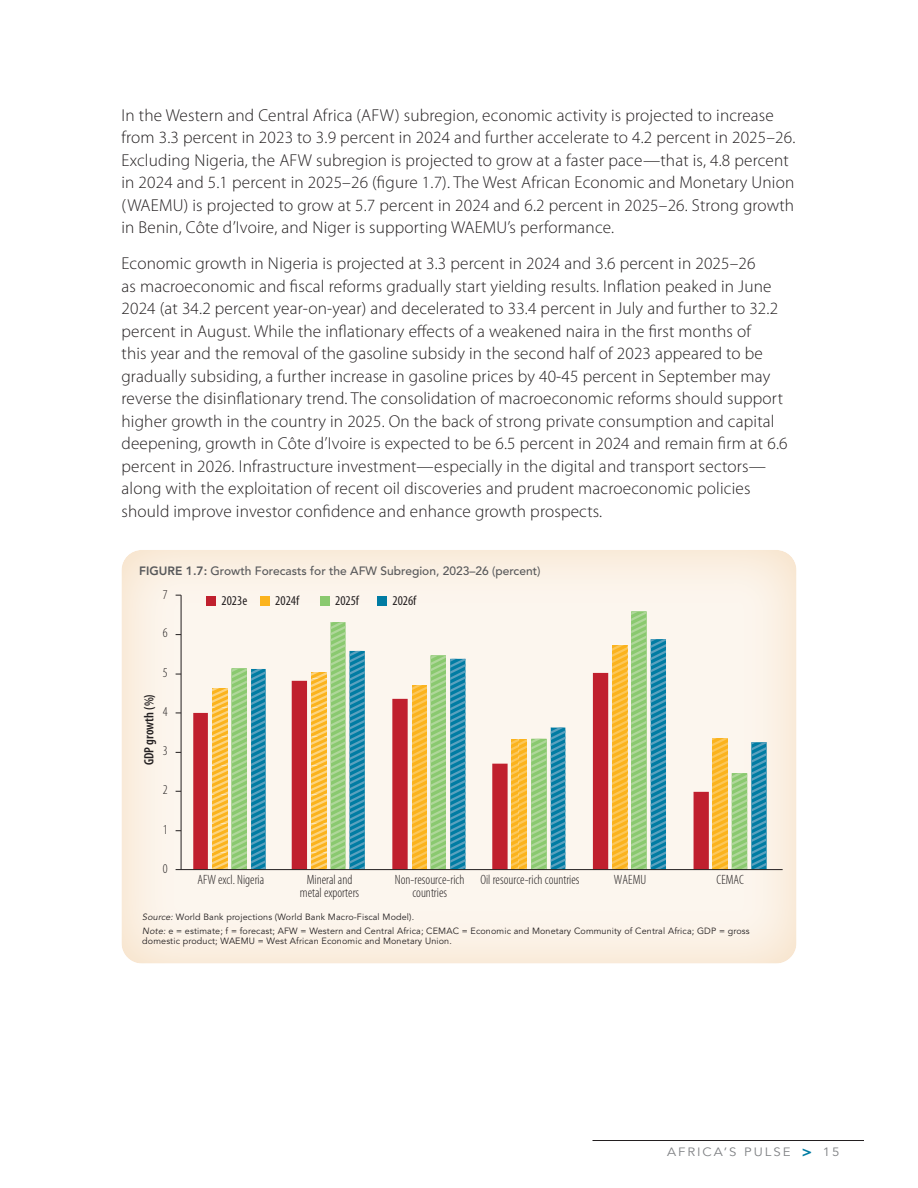
<style>
.page{position:relative;width:918px;height:1188px;background:#fff}
.page>*{position:absolute;margin:0;border:0;box-sizing:border-box;transform-origin:0 0}
.body{font:300 17.25px/22.5px "Myriad Pro";letter-spacing:.01em;color:#231f20}
.t1{font:300 condensed 13.5px/13.5px "Myriad Pro";color:#231f20;text-align:center}
.t2{font:condensed 13.5px "Myriad Pro";color:#231f20}
.t3{font:600 condensed 13.5px "Myriad Pro";color:#231f20}
.fig_num_ttl{font:500 12px "Avenir LT Std";color:#57585a}
.t4{font:12px "Avenir LT Std";letter-spacing:.15em;color:#808285;scale:1.1 1}
.fig_source{font:9px/10.5px "Avenir LT Std";letter-spacing:.015em;color:#231f20}
.s1{font-weight:800}
.s2{font-style:italic}
.s3{font-weight:800;font-size:15px;color:#007ca3}
</style>
<div class="page">
<hr style="left:592px;top:1140px;width:272px;height:1px;background:#231f20">
<div style="left:120px;top:545px;width:677px;height:419px;background:#fff;opacity:.74"></div>
<div style="left:207px;top:596px;width:9px;height:10px;background:#c0202e"></div>
<div style="left:261px;top:596px;width:9px;height:10px;background:#fbb31d"></div>
<div style="left:320px;top:596px;width:10px;height:10px;background:#8ac96f"></div>
<div style="left:378px;top:596px;width:9px;height:10px;background:#007ca3"></div>
<svg style="left:193px;top:673px;width:39px;height:196px;background:#dd8f8b"></svg>
<svg style="left:212px;top:688px;width:15px;height:181px;background:#fbc147"></svg>
<hr style="left:181px;top:595px;width:1px;height:275px;background:#231f20">
<svg style="left:232px;top:611px;width:535px;height:108px;background:#f2f2e4"></svg>
<svg style="left:251px;top:641px;width:516px;height:6px;background:#efefe3"></svg>
<svg style="left:251px;top:647px;width:516px;height:6px;background:#ededdf"></svg>
<svg style="left:251px;top:653px;width:516px;height:6px;background:#e6eadb"></svg>
<svg style="left:251px;top:659px;width:516px;height:6px;background:#dfe6d8"></svg>
<svg style="left:251px;top:665px;width:516px;height:6px;background:#dde5d7"></svg>
<svg style="left:251px;top:671px;width:516px;height:6px;background:#d8dece"></svg>
<svg style="left:251px;top:677px;width:516px;height:6px;background:#d7d9c9"></svg>
<svg style="left:251px;top:683px;width:516px;height:6px;background:#d5d4c2"></svg>
<svg style="left:251px;top:689px;width:516px;height:6px;background:#d5d3c0"></svg>
<svg style="left:251px;top:695px;width:516px;height:6px;background:#d5d1be"></svg>
<svg style="left:251px;top:701px;width:516px;height:7px;background:#d4cdbb"></svg>
<svg style="left:251px;top:708px;width:516px;height:6px;background:#d4cdbb"></svg>
<svg style="left:251px;top:714px;width:516px;height:6px;background:#d4cdbb"></svg>
<svg style="left:251px;top:720px;width:516px;height:6px;background:#d4cdbb"></svg>
<svg style="left:251px;top:726px;width:516px;height:6px;background:#cfcbb9"></svg>
<svg style="left:251px;top:732px;width:516px;height:6px;background:#cdcab9"></svg>
<svg style="left:251px;top:738px;width:516px;height:6px;background:#c9c4ab"></svg>
<svg style="left:251px;top:744px;width:516px;height:6px;background:#c4c2a8"></svg>
<svg style="left:251px;top:750px;width:516px;height:6px;background:#c4c2a8"></svg>
<svg style="left:251px;top:756px;width:516px;height:6px;background:#c4c2a8"></svg>
<svg style="left:251px;top:762px;width:516px;height:6px;background:#c3bda4"></svg>
<svg style="left:251px;top:768px;width:516px;height:7px;background:#c1bba1"></svg>
<svg style="left:251px;top:775px;width:516px;height:6px;background:#bfba9f"></svg>
<svg style="left:251px;top:781px;width:516px;height:6px;background:#bfba9f"></svg>
<svg style="left:232px;top:787px;width:535px;height:82px;background:#bdb497"></svg>
<hr style="left:176px;top:869px;width:607px;height:1px;background:#231f20">
<p class="body" style="left:122px;top:104px;width:675px">In the Western and Central Africa (AFW) subregion, economic activity is projected to increase from 3.3 percent in 2023 to 3.9 percent in 2024 and further accelerate to 4.2 percent in 2025–26.<br>Excluding Nigeria, the AFW subregion is projected to grow at a faster pace—that is, 4.8 percent in 2024 and 5.1 percent in 2025–26 (figure 1.7). The West African Economic and Monetary Union (WAEMU) is projected to grow at 5.7 percent in 2024 and 6.2 percent in 2025–26. Strong growth in Benin, Côte d’Ivoire, and Niger is supporting WAEMU’s performance.</p>
<p class="body" style="left:122px;top:252px;width:668px">Economic growth in Nigeria is projected at 3.3 percent in 2024 and 3.6 percent in 2025–26<br>as macroeconomic and fiscal reforms gradually start yielding results. Inflation peaked in June 2024 (at 34.2 percent year-on-year) and decelerated to 33.4 percent in July and further to 32.2 percent in August. While the inflationary effects of a weakened naira in the first months of<br>this year and the removal of the gasoline subsidy in the second half of 2023 appeared to be gradually subsiding, a further increase in gasoline prices by 40-45 percent in September may reverse the disinflationary trend. The consolidation of macroeconomic reforms should support higher growth in the country in 2025. On the back of strong private consumption and capital deepening, growth in Côte d’Ivoire is expected to be 6.5 percent in 2024 and remain firm at 6.6 percent in 2026. Infrastructure investment—especially in the digital and transport sectors— along with the exploitation of recent oil discoveries and prudent macroeconomic policies should improve investor confidence and enhance growth prospects.</p>
<p class="fig_num_ttl" style="left:139px;top:564px;width:403px"><span class="s1">FIGURE 1.7:</span> Growth Forecasts for the AFW Subregion, 2023–26 (percent)</p>
<p class="t2" style="left:222px;top:593px;width:27px">2023e</p>
<p class="t2" style="left:275px;top:593px;width:25px">2024f</p>
<p class="t2" style="left:335px;top:593px;width:25px">2025f</p>
<p class="t2" style="left:392px;top:593px;width:25px">2026f</p>
<p class="t1" style="left:163px;top:588px;width:6px">7</p>
<p class="t1" style="left:163px;top:627px;width:6px">6</p>
<p class="t1" style="left:163px;top:666px;width:6px">5</p>
<p class="t3" style="left:142px;top:765px;width:73px;rotate:-90deg">GDP growth (%)</p>
<p class="t1" style="left:163px;top:705px;width:6px">4</p>
<p class="t1" style="left:163px;top:744px;width:6px">3</p>
<p class="t1" style="left:163px;top:783px;width:6px">2</p>
<p class="t1" style="left:163px;top:823px;width:6px">1</p>
<p class="t1" style="left:163px;top:862px;width:6px">0</p>
<p class="t1" style="left:197px;top:873px;width:68px">AFW excl. Nigeria</p>
<p class="t1" style="left:300px;top:873px;width:61px">Mineral and metal exporters</p>
<p class="t1" style="left:395px;top:873px;width:71px">Non-resource-rich countries</p>
<p class="t1" style="left:480px;top:873px;width:101px">Oil resource-rich countries</p>
<p class="t1" style="left:614px;top:873px;width:34px">WAEMU</p>
<p class="t1" style="left:717px;top:873px;width:29px">CEMAC</p>
<p class="fig_source" style="left:142px;top:912px;width:273px"><span class="s2">Source:</span> World Bank projections (World Bank Macro-Fiscal Model).</p>
<p class="fig_source" style="left:142px;top:926px;width:609px"><span class="s2">Note:</span> e = estimate; f = forecast; AFW = Western and Central Africa; CEMAC = Economic and Monetary Community of Central Africa; GDP = gross domestic product; WAEMU = West African Economic and Monetary Union.</p>
<p class="t4" style="left:667px;top:1145px;width:158px">AFRICA’S PULSE <span class="s3">&gt;</span> 15</p>
</div>
